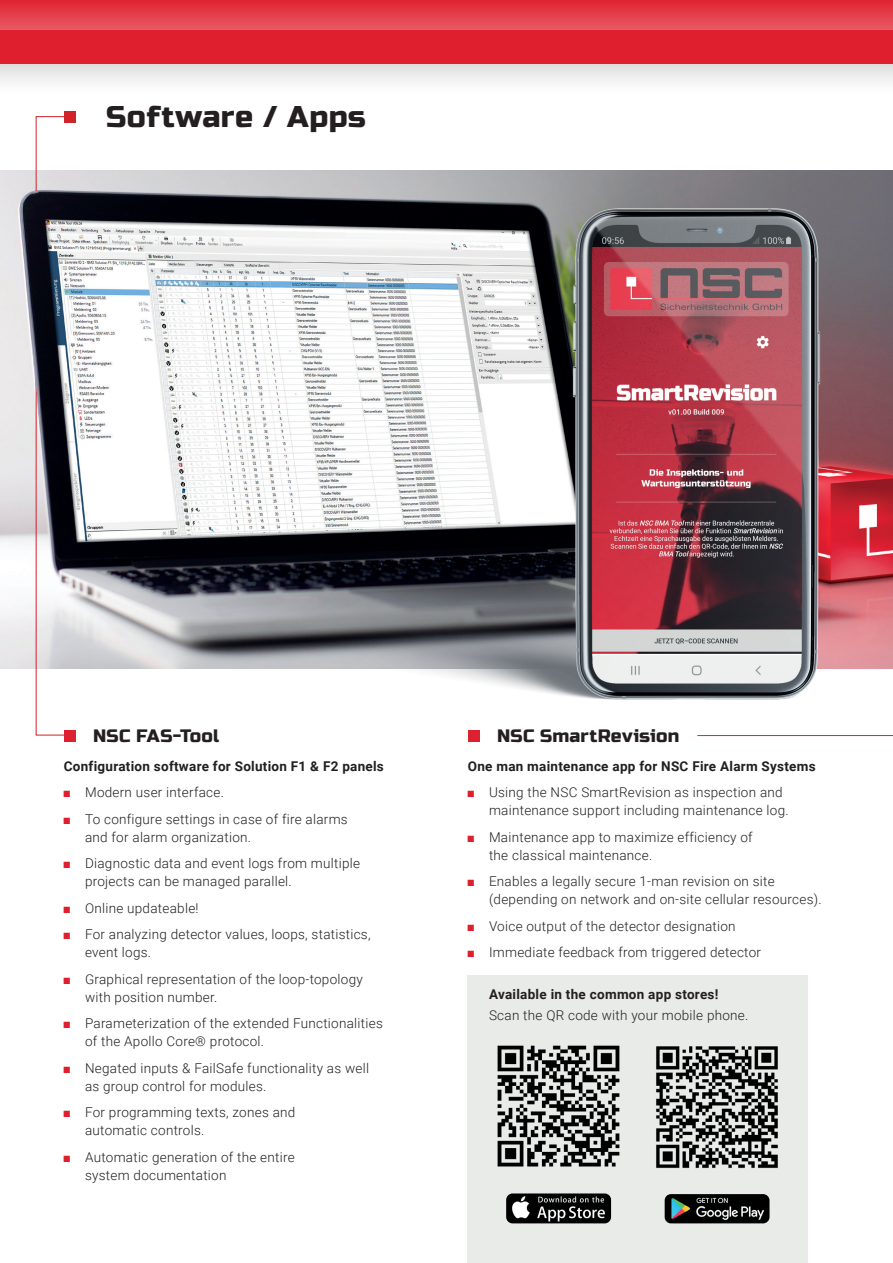
<style>
.page{position:relative;width:893px;height:1263px;background:#fff}
.page>*{position:absolute;margin:0;border:0;box-sizing:border-box;transform-origin:0 0}
.t1{font:30px "Russo One";letter-spacing:.02em;color:#231f20}
.t2{font:18px "Russo One";letter-spacing:.01em;color:#231f20}
.t3{font:300 13.5px/18px "Roboto";letter-spacing:.02em;color:#231f20}
.t4{font:700 13.5px "Roboto";letter-spacing:.02em;color:#231f20}
.s1{font-family:"Arial Narrow";font-weight:400;color:#df1f2e}
</style>
<div class="page">
<div style="left:468px;top:975px;width:340px;height:288px;background:#e8ebe8"></div>
<img style="left:0;top:171px;width:697px;height:497px">
<svg style="left:35px;top:116px;width:35px;height:620px"></svg>
<img style="left:656px;top:1046px;width:122px;height:122px">
<img style="left:665px;top:1194px;width:104px;height:29px">
<img style="left:497px;top:1045px;width:123px;height:122px">
<img style="left:506px;top:1193px;width:105px;height:30px">
<svg style="left:697px;top:170px;width:196px;height:566px"></svg>
<div style="left:64px;top:111px;width:11px;height:12px;background:#d1232a"></div>
<div style="left:468px;top:730px;width:11px;height:11px;background:#df212f"></div>
<div style="left:64px;top:730px;width:11px;height:11px;background:#df212f"></div>
<img style="left:297px;top:181px;width:570px;height:532px">
<img style="left:30px;top:191px;width:10px;height:231px">
<svg style="left:0;top:63px;width:893px;height:19px;fill:#e9e9e9"></svg>
<div style="left:0;top:0;width:893px;height:63px;background:#df1f2e"></div>
<div style="left:0;top:0;width:893px;height:30px;background:linear-gradient(to bottom,#df2332,#e75864)"></div>
<h1 class="t1" style="left:106px;top:100px;width:261px">Software / Apps</h1>
<h2 class="t2" style="left:93px;top:725px;width:128px">NSC FAS-Tool</h2>
<h2 class="t2" style="left:497px;top:725px;width:183px">NSC SmartRevision</h2>
<p class="t4" style="left:64px;top:756px;width:322px">Configuration software for Solution F1 &amp; F2 panels</p>
<p class="t3" style="left:64px;top:783px;width:162px"><span class="s1">■</span> Modern user interface.</p>
<p class="t3" style="left:85px;top:809px;width:264px;text-indent:-21px"><span class="s1">■</span> To configure settings in case of fire alarms and for alarm organization.</p>
<p class="t3" style="left:85px;top:854px;width:277px;text-indent:-21px"><span class="s1">■</span> Diagnostic data and event logs from multiple projects can be managed parallel.</p>
<p class="t3" style="left:64px;top:898px;width:136px"><span class="s1">■</span> Online updateable!</p>
<p class="t3" style="left:85px;top:925px;width:287px;text-indent:-21px"><span class="s1">■</span> For analyzing detector values, loops, statistics, event logs.</p>
<p class="t3" style="left:85px;top:969px;width:279px;text-indent:-21px"><span class="s1">■</span> Graphical representation of the loop-topology with position number.</p>
<p class="t3" style="left:85px;top:1014px;width:299px;text-indent:-21px"><span class="s1">■</span> Parameterization of the extended Functionalities of the Apollo Core® protocol.</p>
<p class="t3" style="left:85px;top:1058px;width:286px;text-indent:-21px"><span class="s1">■</span> Negated inputs &amp; FailSafe functionality as well as group control for modules.</p>
<p class="t3" style="left:85px;top:1103px;width:212px;text-indent:-21px"><span class="s1">■</span> For programming texts, zones and automatic controls.</p>
<p class="t3" style="left:85px;top:1147px;width:211px;text-indent:-21px"><span class="s1">■</span> Automatic generation of the entire system documentation</p>
<p class="t4" style="left:468px;top:756px;width:349px">One man maintenance app for NSC Fire Alarm Systems</p>
<p class="t3" style="left:489px;top:783px;width:301px;text-indent:-21px"><span class="s1">■</span> Using the NSC SmartRevision as inspection and maintenance support including maintenance log.</p>
<p class="t3" style="left:489px;top:827px;width:265px;text-indent:-21px"><span class="s1">■</span> Maintenance app to maximize efficiency of the classical maintenance.</p>
<p class="t3" style="left:489px;top:872px;width:334px;text-indent:-21px"><span class="s1">■</span> Enables a legally secure 1-man revision on site (depending on network and on-site cellular resources).</p>
<p class="t3" style="left:468px;top:916px;width:269px"><span class="s1">■</span> Voice output of the detector designation</p>
<p class="t3" style="left:468px;top:943px;width:295px"><span class="s1">■</span> Immediate feedback from triggered detector</p>
<p class="t4" style="left:489px;top:984px;width:231px">Available in the common app stores!</p>
<p class="t3" style="left:489px;top:1005px;width:261px">Scan the QR code with your mobile phone.</p>
</div>
